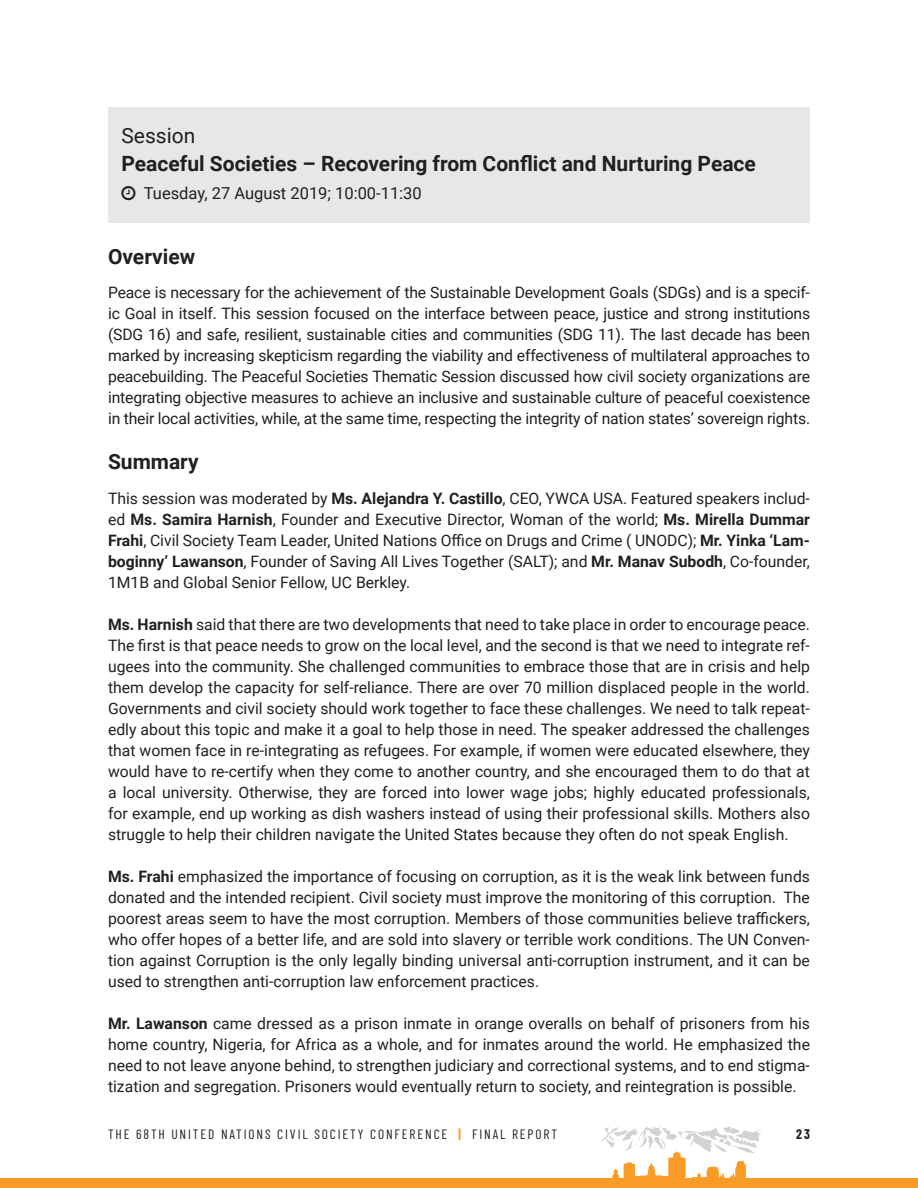
<style>
.page{position:relative;width:918px;height:1188px;background:#fff}
.page>*{position:absolute;margin:0;border:0;box-sizing:border-box;transform-origin:0 0}
.text{font:700 21px "Roboto";color:#231f20}
.small_titles{font:700 21px "Roboto";color:#231f20}
.thematic_session_hea{font:21px "Roboto";color:#231f20}
.text-2{font:16.5px "Roboto";color:#231f20}
.text-3{font:15.75px/21px "Roboto";color:#231f20;text-align:justify}
.t1{font:13.5px "Barlow Condensed";letter-spacing:.14em;color:#231f20}
.t2{font:700 13.5px "Barlow Condensed";color:#231f20}
.s1{font-weight:700}
.s2{font-weight:700;color:#f89c27}
</style>
<div class="page">
<div style="left:0;top:1178px;width:918px;height:10px;background:#f89c27"></div>
<svg style="left:601px;top:1125px;width:160px;height:53px"></svg>
<div style="left:108px;top:107px;width:702px;height:116px;background:#e6e7e9"></div>
<p class="thematic_session_hea" style="left:122px;top:121px;width:75px">Session</p>
<p class="text" style="left:122px;top:149px;width:636px">Peaceful Societies – Recovering from Conflict and Nurturing Peace</p>
<p class="text-2" style="left:144px;top:181px;width:279px">Tuesday, 27 August 2019; 10:00-11:30</p>
<p class="small_titles" style="left:108px;top:242px;width:89px">Overview</p>
<p class="text-3" style="left:108px;top:282px;width:704px">Peace is necessary for the achievement of the Sustainable Development Goals (SDGs) and is a specif&shy;ic Goal in itself. This session focused on the interface between peace, justice and strong institutions (SDG 16) and safe, resilient, sustainable cities and communities (SDG 11). The last decade has been marked by increasing skepticism regarding the viability and effectiveness of multilateral approaches to peacebuilding. The Peaceful Societies Thematic Session discussed how civil society organizations are integrating objective measures to achieve an inclusive and sustainable culture of peaceful coexistence in their local activities, while, at the same time, respecting the integrity of nation states’ sovereign rights.</p>
<p class="small_titles" style="left:108px;top:447px;width:92px">Summary</p>
<p class="text-3" style="left:108px;top:487px;width:704px">This session was moderated by <span class="s1">Ms. Alejandra Y. Castillo</span>, CEO, YWCA USA. Featured speakers includ&shy;ed <span class="s1">Ms. Samira Harnish</span>, Founder and Executive Director, Woman of the world; <span class="s1">Ms. Mirella Dummar Frahi</span>, Civil Society Team Leader, United Nations Office on Drugs and Crime ( UNODC); <span class="s1">Mr. Yinka ‘Lam&shy;boginny’ Lawanson</span>, Founder of Saving All Lives Together (SALT); and <span class="s1">Mr. Manav Subodh</span>, Co-founder, 1M1B and Global Senior Fellow, UC Berkley.</p>
<p class="text-3" style="left:108px;top:613px;width:704px"><span class="s1">Ms. Harnish</span> said that there are two developments that need to take place in order to encourage peace.<br>The first is that peace needs to grow on the local level, and the second is that we need to integrate ref&shy;ugees into the community. She challenged communities to embrace those that are in crisis and help them develop the capacity for self-reliance. There are over 70 million displaced people in the world.<br>Governments and civil society should work together to face these challenges. We need to talk repeat&shy;edly about this topic and make it a goal to help those in need. The speaker addressed the challenges that women face in re-integrating as refugees. For example, if women were educated elsewhere, they would have to re-certify when they come to another country, and she encouraged them to do that at a local university. Otherwise, they are forced into lower wage jobs; highly educated professionals, for example, end up working as dish washers instead of using their professional skills. Mothers also struggle to help their children navigate the United States because they often do not speak English.</p>
<p class="text-3" style="left:108px;top:865px;width:704px"><span class="s1">Ms. Frahi</span> emphasized the importance of focusing on corruption, as it is the weak link between funds donated and the intended recipient. Civil society must improve the monitoring of this corruption. The poorest areas seem to have the most corruption. Members of those communities believe traffickers, who offer hopes of a better life, and are sold into slavery or terrible work conditions. The UN Conven&shy;tion against Corruption is the only legally binding universal anti-corruption instrument, and it can be used to strengthen anti-corruption law enforcement practices.</p>
<p class="text-3" style="left:108px;top:1012px;width:704px"><span class="s1">Mr. Lawanson</span> came dressed as a prison inmate in orange overalls on behalf of prisoners from his home country, Nigeria, for Africa as a whole, and for inmates around the world. He emphasized the need to not leave anyone behind, to strengthen judiciary and correctional systems, and to end stigma&shy;tization and segregation. Prisoners would eventually return to society, and reintegration is possible.</p>
<p class="t1" style="left:108px;top:1124px;width:451px">THE 68TH UNITED NATIONS CIVIL SOCIETY CONFERENCE <span class="s2">|</span> FINAL REPORT</p>
<p class="t2" style="left:796px;top:1124px;width:15px">23</p>
</div>
